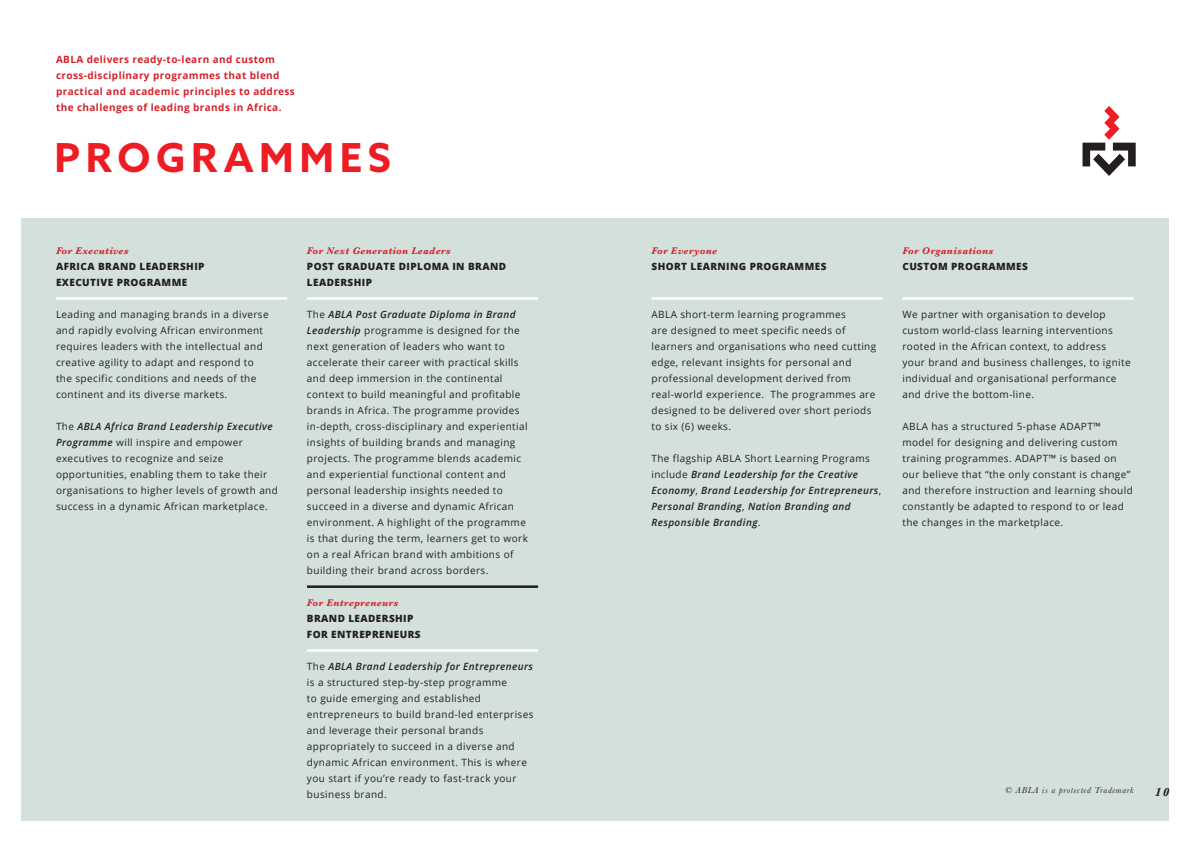
<style>
.page{position:relative;width:1191px;height:842px;background:#fff}
.page>*{position:absolute;margin:0;border:0;box-sizing:border-box;transform-origin:0 0}
.t1{font:700 40px "Azo Sans";letter-spacing:.14em;color:#ee1d23}
.t2{font:italic 700 12px "Baskerville";color:#231f20}
.t3{font:10px/16px "Open Sans";letter-spacing:.04em;color:#231f20}
.t4{font:italic 600 10px/16px "Open Sans";letter-spacing:.04em;color:#231f20}
.t5{font:700 10px/16px "Open Sans";letter-spacing:.04em;color:#d1232a}
.t6{font:800 10px/16px "Open Sans";letter-spacing:.04em;color:#231f20}
.t7{font:italic 700 10px "Baskerville";letter-spacing:.04em;color:#d1232a}
.t8{font:italic 9px "Baskerville";letter-spacing:.08em;color:#231f20}
.s1{font-weight:600;font-style:italic}
.s2{font-weight:400;font-style:normal}
</style>
<div class="page">
<div style="left:21px;top:218px;width:1148px;height:603px;background:#d4e0db"></div>
<hr style="left:56px;top:297px;width:231px;height:3px;background:#fff">
<hr style="left:307px;top:297px;width:231px;height:3px;background:#fff">
<hr style="left:307px;top:649px;width:231px;height:3px;background:#fff">
<hr style="left:307px;top:585px;width:231px;height:3px;background:#231f20">
<hr style="left:651px;top:297px;width:231px;height:3px;background:#fff">
<hr style="left:902px;top:297px;width:231px;height:3px;background:#fff">
<svg style="left:1082px;top:106px;width:53px;height:70px"></svg>
<p class="t5" style="left:56px;top:51px;width:240px">ABLA delivers ready-to-learn and custom cross-disciplinary programmes that blend practical and academic principles to address the challenges of leading brands in Africa.</p>
<p class="t1" style="left:55px;top:131px;width:338px">PROGRAMMES</p>
<p class="t7" style="left:56px;top:244px;width:74px">For Executives</p>
<p class="t6" style="left:56px;top:258px;width:150px">AFRICA BRAND LEADERSHIP</p>
<p class="t6" style="left:56px;top:274px;width:133px">EXECUTIVE PROGRAMME</p>
<p class="t3" style="left:56px;top:306px;width:214px">Leading and managing brands in a diverse and rapidly evolving African environment requires leaders with the intellectual and creative agility to adapt and respond to the specific conditions and needs of the continent and its diverse markets.</p>
<p class="t3" style="left:56px;top:418px;width:223px">The <span class="s1">ABLA Africa Brand Leadership Executive Programme</span> will inspire and empower executives to recognize and seize opportunities, enabling them to take their organisations to higher levels of growth and success in a dynamic African marketplace.</p>
<p class="t7" style="left:307px;top:244px;width:145px">For Next Generation Leaders</p>
<p class="t6" style="left:307px;top:258px;width:201px">POST GRADUATE DIPLOMA IN BRAND<br>LEADERSHIP</p>
<p class="t3" style="left:307px;top:306px;width:222px">The <span class="s1">ABLA Post Graduate Diploma in Brand Leadership</span> programme is designed for the next generation of leaders who want to accelerate their career with practical skills and deep immersion in the continental context to build meaningful and profitable brands in Africa. The programme provides in-depth, cross-disciplinary and experiential insights of building brands and managing projects. The programme blends academic and experiential functional content and personal leadership insights needed to succeed in a diverse and dynamic African environment. A highlight of the programme is that during the term, learners get to work on a real African brand with ambitions of building their brand across borders.</p>
<p class="t7" style="left:307px;top:596px;width:93px">For Entrepreneurs</p>
<p class="t6" style="left:307px;top:610px;width:108px">BRAND LEADERSHIP</p>
<p class="t6" style="left:307px;top:626px;width:115px">FOR ENTREPRENEURS</p>
<p class="t3" style="left:307px;top:658px;width:228px">The <span class="s1">ABLA Brand Leadership for Entrepreneurs </span>is a structured step-by-step programme<br>to guide emerging and established entrepreneurs to build brand-led enterprises and leverage their personal brands appropriately to succeed in a diverse and dynamic African environment. This is where you start if you’re ready to fast-track your business brand.</p>
<p class="t7" style="left:651px;top:244px;width:67px">For Everyone</p>
<p class="t6" style="left:651px;top:258px;width:176px">SHORT LEARNING PROGRAMMES</p>
<p class="t3" style="left:651px;top:306px;width:226px">ABLA short-term learning programmes<br>are designed to meet specific needs of learners and organisations who need cutting edge, relevant insights for personal and professional development derived from real-world experience. The programmes are designed to be delivered over short periods to six (6) weeks.</p>
<p class="t4" style="left:651px;top:450px;width:231px"><span class="s2">The flagship ABLA Short Learning Programs include</span> Brand Leadership for the Creative Economy<span class="s2">,</span> Brand Leadership for Entrepreneurs<span class="s2">, </span>Personal Branding<span class="s2">,</span> Nation Branding and Responsible Branding<span class="s2">.</span></p>
<p class="t7" style="left:902px;top:244px;width:92px">For Organisations</p>
<p class="t6" style="left:902px;top:258px;width:127px">CUSTOM PROGRAMMES</p>
<p class="t3" style="left:902px;top:306px;width:230px">We partner with organisation to develop custom world-class learning interventions rooted in the African context, to address your brand and business challenges, to ignite individual and organisational performance and drive the bottom-line.</p>
<p class="t3" style="left:902px;top:418px;width:232px">ABLA has a structured 5-phase ADAPT™ model for designing and delivering custom training programmes. ADAPT™ is based on our believe that “the only constant is change” and therefore instruction and learning should constantly be adapted to respond to or lead the changes in the marketplace.</p>
<p class="t8" style="left:1005px;top:784px;width:130px">© ABLA is a protected Trademark</p>
<p class="t2" style="left:1154px;top:783px;width:16px">10</p>
</div>
